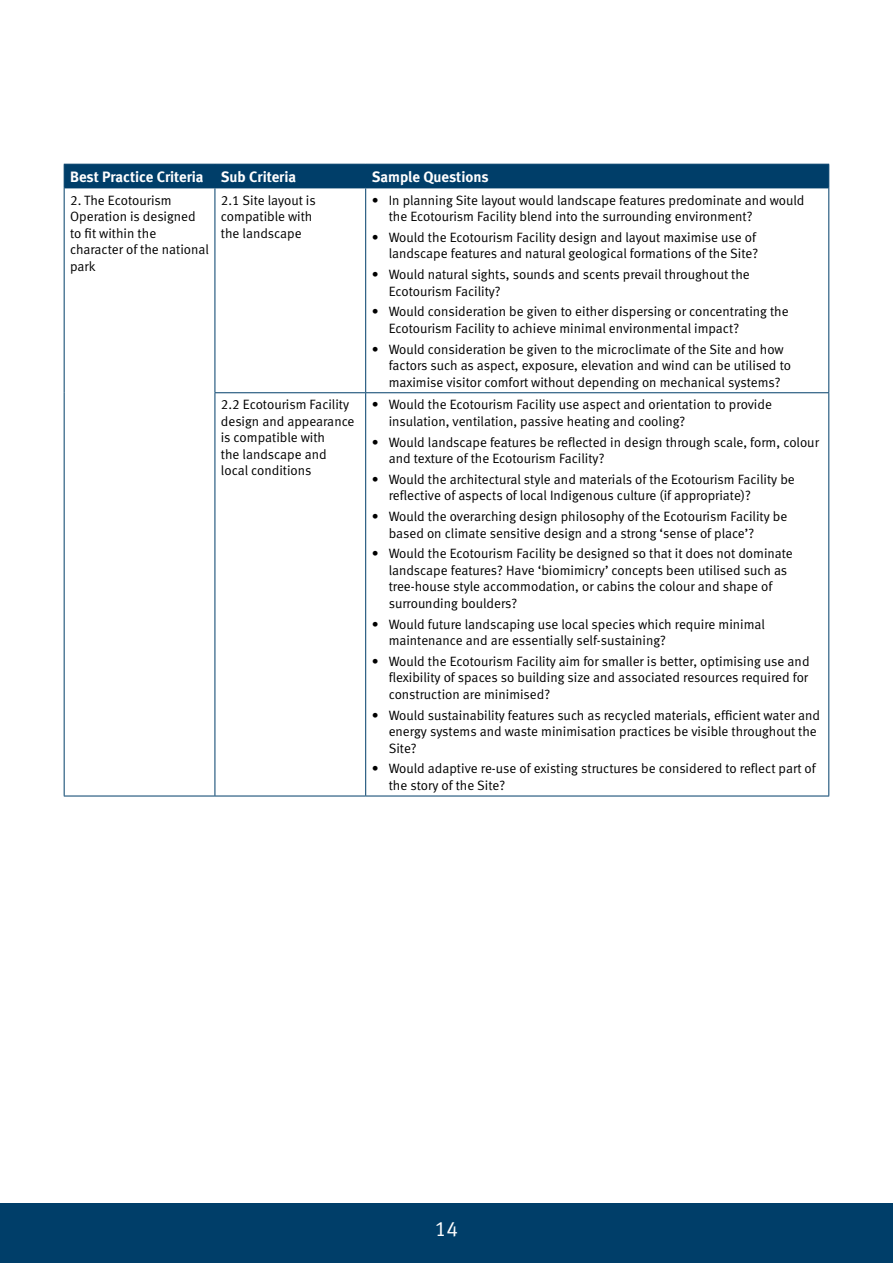
<style>
.page{position:relative;width:893px;height:1263px;background:#fff}
.page>*{position:absolute;margin:0;border:0;box-sizing:border-box;transform-origin:0 0}
.t1{font:21px "Meta Normal LF";color:#fff}
.t2{font:15px "Meta Bold LF";color:#fff}
.t3{font:13.5px/16.5px "Meta Normal LF";color:#000}
</style>
<div class="page">
<div style="left:0;top:1203px;width:893px;height:60px;background:#003e69"></div>
<hr style="left:64px;top:188px;width:1px;height:205px;background:#003e69">
<hr style="left:64px;top:393px;width:1px;height:403px;background:#003e69">
<hr style="left:215px;top:188px;width:1px;height:204px;background:#003e69">
<hr style="left:365px;top:188px;width:1px;height:204px;background:#003e69">
<hr style="left:828px;top:188px;width:1px;height:204px;background:#003e69">
<hr style="left:215px;top:392px;width:151px;height:1px;background:#003e69">
<hr style="left:215px;top:393px;width:1px;height:403px;background:#003e69">
<hr style="left:366px;top:392px;width:463px;height:1px;background:#003e69">
<hr style="left:365px;top:393px;width:1px;height:403px;background:#003e69">
<hr style="left:828px;top:393px;width:1px;height:403px;background:#003e69">
<hr style="left:64px;top:796px;width:151px;height:1px;background:#003e69">
<hr style="left:215px;top:796px;width:151px;height:1px;background:#003e69">
<hr style="left:366px;top:796px;width:463px;height:1px;background:#003e69">
<div style="left:64px;top:164px;width:765px;height:24px;background:#003e69"></div>
<hr style="left:65px;top:187px;width:150px;height:1px;background:#003e69">
<hr style="left:215px;top:187px;width:151px;height:1px;background:#003e69">
<hr style="left:366px;top:187px;width:462px;height:1px;background:#003e69">
<p class="t2" style="left:70px;top:168px;width:228px">Best Practice Criteria Sub Criteria</p>
<p class="t2" style="left:372px;top:168px;width:118px">Sample Questions</p>
<p class="t3" style="left:70px;top:192px;width:140px">2. The Ecotourism<br>Operation is designed to fit within the character of the national park</p>
<p class="t3" style="left:221px;top:192px;width:96px">2.1 Site layout is compatible with the landscape</p>
<p class="t3" style="left:389px;top:192px;width:417px;text-indent:-17px">• In planning Site layout would landscape features predominate and would the Ecotourism Facility blend into the surrounding environment?</p>
<p class="t3" style="left:372px;top:229px;width:388px;text-align:right">• Would the Ecotourism Facility design and layout maximise use of landscape features and natural geological formations of the Site?</p>
<p class="t3" style="left:389px;top:266px;width:363px;text-indent:-17px">• Would natural sights, sounds and scents prevail throughout the<br>Ecotourism Facility?</p>
<p class="t3" style="left:389px;top:303px;width:401px;text-indent:-17px">• Would consideration be given to either dispersing or concentrating the<br>Ecotourism Facility to achieve minimal environmental impact?</p>
<p class="t3" style="left:389px;top:341px;width:404px;text-indent:-17px">• Would consideration be given to the microclimate of the Site and how factors such as aspect, exposure, elevation and wind can be utilised to maximise visitor comfort without depending on mechanical systems?</p>
<p class="t3" style="left:221px;top:396px;width:135px">2.2 Ecotourism Facility design and appearance is compatible with<br>the landscape and local conditions</p>
<p class="t3" style="left:389px;top:396px;width:385px;text-indent:-17px">• Would the Ecotourism Facility use aspect and orientation to provide insulation, ventilation, passive heating and cooling?</p>
<p class="t3" style="left:389px;top:434px;width:432px;text-indent:-17px">• Would landscape features be reflected in design through scale, form, colour and texture of the Ecotourism Facility?</p>
<p class="t3" style="left:389px;top:471px;width:408px;text-indent:-17px">• Would the architectural style and materials of the Ecotourism Facility be reflective of aspects of local Indigenous culture (if appropriate)?</p>
<p class="t3" style="left:389px;top:508px;width:400px;text-indent:-17px">• Would the overarching design philosophy of the Ecotourism Facility be based on climate sensitive design and a strong ‘sense of place’?</p>
<p class="t3" style="left:389px;top:545px;width:406px;text-indent:-17px">• Would the Ecotourism Facility be designed so that it does not dominate landscape features? Have ‘biomimicry’ concepts been utilised such as tree-house style accommodation, or cabins the colour and shape of surrounding boulders?</p>
<p class="t3" style="left:389px;top:615px;width:378px;text-indent:-17px">• Would future landscaping use local species which require minimal maintenance and are essentially self-sustaining?</p>
<p class="t3" style="left:389px;top:653px;width:422px;text-align:justify;text-indent:-17px">• Would the Ecotourism Facility aim for smaller is better, optimising use and flexibility of spaces so building size and associated resources required for construction are minimised?</p>
<p class="t3" style="left:389px;top:706px;width:433px;text-indent:-17px">• Would sustainability features such as recycled materials, efficient water and energy systems and waste minimisation practices be visible throughout the<br>Site?</p>
<p class="t3" style="left:389px;top:760px;width:429px;text-indent:-17px">• Would adaptive re-use of existing structures be considered to reflect part of the story of the Site?</p>
<h1 class="t1" style="left:435px;top:1217px;width:25px">14</h1>
</div>
